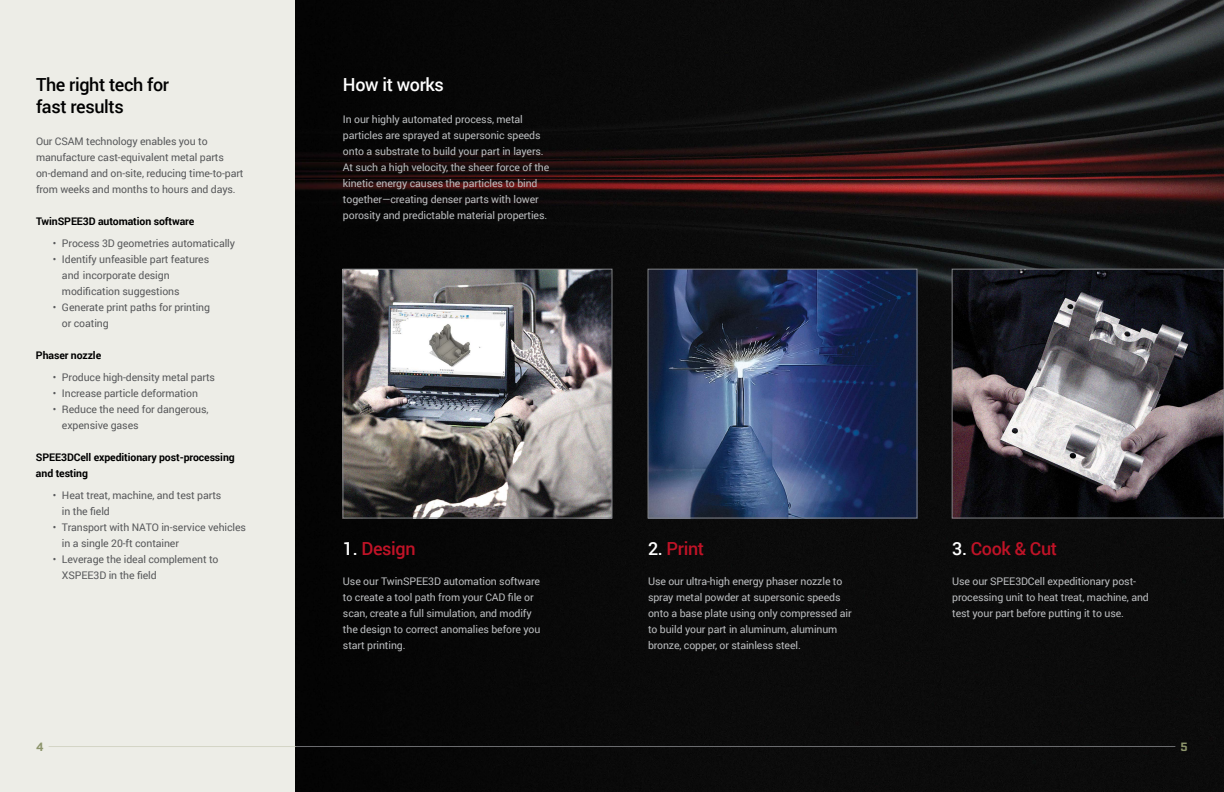
<style>
.page{position:relative;width:1224px;height:792px;background:#fff}
.page>*{position:absolute;margin:0;border:0;box-sizing:border-box;transform-origin:0 0}
.t1{font:500 18px/22px "Roboto";letter-spacing:-.02em;color:#000}
.t2{font:500 18px "Roboto";letter-spacing:-.02em;color:#c01327}
.t3{font:500 18px "Roboto";letter-spacing:-.02em;color:#fff}
.t4{font:700 12px "Quantico";color:#8d956c}
.t5{font:10.5px/16px "Roboto";letter-spacing:-.01em;color:#bcbec0}
.t6{font:10.5px/16px "Roboto";letter-spacing:-.01em;color:#58595b}
.t7{font:700 10.5px/16px "Roboto";letter-spacing:-.01em;color:#000}
.s1{color:#fff}
</style>
<div class="page">
<div style="left:0;top:0;width:296px;height:792px;background:#edede7"></div>
<img style="left:296px;top:0;width:928px;height:792px">
<hr style="left:296px;top:746px;width:879px;height:1px;background:#6d6e71">
<hr style="left:49px;top:746px;width:247px;height:1px;background:#d4d5c6">
<img style="left:650px;top:271px;width:265px;height:245px">
<div style="left:648px;top:269px;width:269px;height:249px;border:1px solid #808285"></div>
<img style="left:345px;top:271px;width:265px;height:245px">
<div style="left:343px;top:269px;width:269px;height:249px;border:1px solid #808285"></div>
<img style="left:954px;top:271px;width:268px;height:245px">
<div style="left:952px;top:269px;width:272px;height:249px;border:1px solid #808285"></div>
<h1 class="t1" style="left:36px;top:73px;width:135px">The right tech for fast results</h1>
<p class="t6" style="left:36px;top:133px;width:209px">Our CSAM technology enables you to manufacture cast-equivalent metal parts on-demand and on-site, reducing time-to-part from weeks and months to hours and days.</p>
<p class="t7" style="left:36px;top:213px;width:160px">TwinSPEE3D automation software</p>
<p class="t6" style="left:53px;top:235px;width:184px">• Process 3D geometries automatically</p>
<p class="t6" style="left:62px;top:251px;width:149px;text-indent:-9px">• Identify unfeasible part features and incorporate design modification suggestions</p>
<p class="t6" style="left:62px;top:299px;width:150px;text-indent:-9px">• Generate print paths for printing or coating</p>
<p class="t7" style="left:36px;top:347px;width:67px">Phaser nozzle</p>
<p class="t6" style="left:53px;top:369px;width:164px">• Produce high-density metal parts</p>
<p class="t6" style="left:53px;top:385px;width:147px">• Increase particle deformation</p>
<p class="t6" style="left:62px;top:401px;width:148px;text-indent:-9px">• Reduce the need for dangerous, expensive gases</p>
<p class="t7" style="left:36px;top:449px;width:200px">SPEE3DCell expeditionary post-processing and testing</p>
<p class="t6" style="left:62px;top:487px;width:161px;text-indent:-9px">• Heat treat, machine, and test parts in the field</p>
<p class="t6" style="left:62px;top:519px;width:186px;text-indent:-9px">• Transport with NATO in-service vehicles in a single 20-ft container</p>
<p class="t6" style="left:62px;top:551px;width:158px;text-indent:-9px">• Leverage the ideal complement to<br>XSPEE3D in the field</p>
<h1 class="t3" style="left:343px;top:72px;width:102px">How it works</h1>
<p class="t5" style="left:343px;top:111px;width:208px">In our highly automated process, metal particles are sprayed at supersonic speeds onto a substrate to build your part in layers.<br>At such a high velocity, the sheer force of the kinetic energy causes the particles to bind together—creating denser parts with lower porosity and predictable material properties.</p>
<h1 class="t2" style="left:343px;top:536px;width:74px"><span class="s1">1.</span> Design</h1>
<p class="t5" style="left:343px;top:573px;width:199px">Use our TwinSPEE3D automation software to create a tool path from your CAD file or scan, create a full simulation, and modify the design to correct anomalies before you start printing.</p>
<h1 class="t2" style="left:648px;top:536px;width:58px"><span class="s1">2.</span> Print</h1>
<p class="t5" style="left:648px;top:573px;width:205px">Use our ultra-high energy phaser nozzle to spray metal powder at supersonic speeds onto a base plate using only compressed air to build your part in aluminum, aluminum bronze, copper, or stainless steel.</p>
<h1 class="t2" style="left:952px;top:536px;width:107px"><span class="s1">3.</span> Cook &amp; Cut</h1>
<p class="t5" style="left:952px;top:573px;width:198px">Use our SPEE3DCell expeditionary post&shy;processing unit to heat treat, machine, and test your part before putting it to use.</p>
<p class="t4" style="left:36px;top:738px;width:9px">4</p>
<p class="t4" style="left:1180px;top:738px;width:9px">5</p>
</div>
